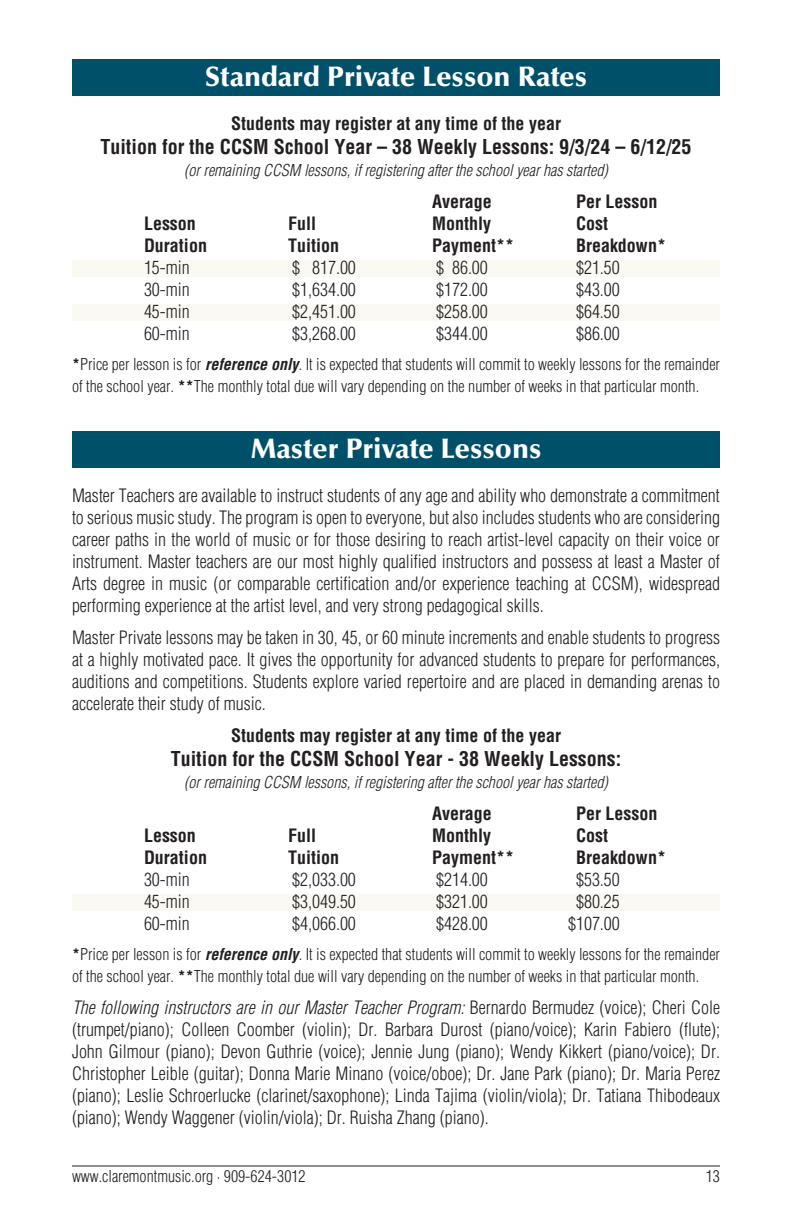
<style>
.page{position:relative;width:792px;height:1224px;background:#fff}
.page>*{position:absolute;margin:0;border:0;box-sizing:border-box;transform-origin:0 0}
.Heading_1__Optima_Black__w__14_12_shaded{font:900 28px "Optima";color:#fff}
.Body__Helv_Lt_9_11{font:700 condensed 20px "Helvetica";color:#231f20}
.Body__Helv_Lt_9_11-2{font:300 condensed 18px/22px "Helvetica";color:#231f20;text-align:justify}
.Body__Helv_Lt_9_11-3{font:300 condensed 18px/22px "Helvetica";color:#211d1e;text-align:justify}
.Body__Helv_Lt_9_11-4{font:700 condensed 18px "Helvetica";color:#231f20}
.fee_chart_2__not_shaded{font:300 condensed 18px "Helvetica";color:#231f20}
.fee_chart_2__shaded{font:300 condensed 18px "Helvetica";color:#231f20}
.Body__Helv_Lt_9_11-5{font:300 condensed 16px/22px "Helvetica";color:#231f20}
.Body__Helv_Lt_9_11-6{font:italic 300 condensed 16px "Helvetica";color:#231f20}
.s1{font-weight:700}
.s2{font-family:"Helvetica LT Pro";font-weight:700;font-style:italic}
.s3{font-style:italic}
</style>
<div class="page">
<hr style="left:72px;top:1166px;width:648px;height:1px;background:#231f20">
<div style="left:72px;top:59px;width:648px;height:36px;background:#00506a"></div>
<div style="left:72px;top:260px;width:648px;height:17px;background:#fafaf3"></div>
<div style="left:72px;top:304px;width:648px;height:17px;background:#fafaf3"></div>
<div style="left:72px;top:431px;width:648px;height:36px;background:#00506a"></div>
<div style="left:72px;top:894px;width:648px;height:17px;background:#fafaf3"></div>
<p class="Heading_1__Optima_Black__w__14_12_shaded" style="left:205px;top:60px;width:384px">Standard Private Lesson Rates</p>
<p class="Body__Helv_Lt_9_11-4" style="left:231px;top:112px;width:331px">Students may register at any time of the year</p>
<p class="Body__Helv_Lt_9_11" style="left:100px;top:134px;width:593px">Tuition for the CCSM School Year – 38 Weekly Lessons: 9/3/24 – 6/12/25</p>
<p class="Body__Helv_Lt_9_11-6" style="left:184px;top:160px;width:425px">(or remaining CCSM lessons, if registering after the school year has started)</p>
<p class="Body__Helv_Lt_9_11-4" style="left:432px;top:190px;width:61px">Average</p>
<p class="Body__Helv_Lt_9_11-4" style="left:576px;top:190px;width:83px">Per Lesson</p>
<p class="Body__Helv_Lt_9_11-4" style="left:144px;top:212px;width:53px">Lesson</p>
<p class="Body__Helv_Lt_9_11-4" style="left:288px;top:212px;width:30px">Full</p>
<p class="Body__Helv_Lt_9_11-4" style="left:432px;top:212px;width:61px">Monthly</p>
<p class="Body__Helv_Lt_9_11-4" style="left:576px;top:212px;width:34px">Cost</p>
<p class="Body__Helv_Lt_9_11-4" style="left:144px;top:234px;width:64px">Duration</p>
<p class="Body__Helv_Lt_9_11-4" style="left:288px;top:234px;width:53px">Tuition</p>
<p class="Body__Helv_Lt_9_11-4" style="left:432px;top:234px;width:84px">Payment**</p>
<p class="Body__Helv_Lt_9_11-4" style="left:576px;top:234px;width:91px">Breakdown*</p>
<p class="fee_chart_2__shaded" style="left:144px;top:257px;width:47px">15-min</p>
<p class="fee_chart_2__shaded" style="left:292px;top:257px;width:65px">$ 817.00</p>
<p class="fee_chart_2__shaded" style="left:436px;top:257px;width:53px">$ 86.00</p>
<p class="fee_chart_2__shaded" style="left:576px;top:257px;width:45px">$21.50</p>
<p class="fee_chart_2__not_shaded" style="left:144px;top:279px;width:47px">30-min</p>
<p class="fee_chart_2__not_shaded" style="left:292px;top:279px;width:65px">$1,634.00</p>
<p class="fee_chart_2__not_shaded" style="left:436px;top:279px;width:53px">$172.00</p>
<p class="fee_chart_2__not_shaded" style="left:576px;top:279px;width:45px">$43.00</p>
<p class="fee_chart_2__shaded" style="left:144px;top:301px;width:47px">45-min</p>
<p class="fee_chart_2__shaded" style="left:292px;top:301px;width:65px">$2,451.00</p>
<p class="fee_chart_2__shaded" style="left:436px;top:301px;width:53px">$258.00</p>
<p class="fee_chart_2__shaded" style="left:576px;top:301px;width:45px">$64.50</p>
<p class="fee_chart_2__not_shaded" style="left:144px;top:323px;width:47px">60-min</p>
<p class="fee_chart_2__not_shaded" style="left:292px;top:323px;width:65px">$3,268.00</p>
<p class="fee_chart_2__not_shaded" style="left:436px;top:323px;width:53px">$344.00</p>
<p class="fee_chart_2__not_shaded" style="left:576px;top:323px;width:45px">$86.00</p>
<p class="Body__Helv_Lt_9_11-5" style="left:72px;top:353px;width:650px"><span class="s1">*</span>Price per lesson is for <span class="s2">reference only</span>. It is expected that students will commit to weekly lessons for the remainder of the school year. <span class="s1">**</span>The monthly total due will vary depending on the number of weeks in that particular month.</p>
<p class="Heading_1__Optima_Black__w__14_12_shaded" style="left:250px;top:432px;width:293px">Master Private Lessons</p>
<p class="Body__Helv_Lt_9_11-2" style="left:72px;top:484px;width:650px">Master Teachers are available to instruct students of any age and ability who demonstrate a commitment to serious music study. The program is open to everyone, but also includes students who are considering career paths in the world of music or for those desiring to reach artist-level capacity on their voice or instrument. Master teachers are our most highly qualified instructors and possess at least a Master of Arts degree in music (or comparable certification and/or experience teaching at CCSM), widespread performing experience at the artist level, and very strong pedagogical skills.</p>
<p class="Body__Helv_Lt_9_11-2" style="left:72px;top:626px;width:650px">Master Private lessons may be taken in 30, 45, or 60 minute increments and enable students to progress at a highly motivated pace. It gives the opportunity for advanced students to prepare for performances, auditions and competitions. Students explore varied repertoire and are placed in demanding arenas to accelerate their study of music.</p>
<p class="Body__Helv_Lt_9_11-4" style="left:231px;top:724px;width:331px">Students may register at any time of the year</p>
<p class="Body__Helv_Lt_9_11" style="left:171px;top:746px;width:452px">Tuition for the CCSM School Year - 38 Weekly Lessons:</p>
<p class="Body__Helv_Lt_9_11-6" style="left:184px;top:772px;width:425px">(or remaining CCSM lessons, if registering after the school year has started)</p>
<p class="Body__Helv_Lt_9_11-4" style="left:432px;top:802px;width:61px">Average</p>
<p class="Body__Helv_Lt_9_11-4" style="left:576px;top:802px;width:83px">Per Lesson</p>
<p class="Body__Helv_Lt_9_11-4" style="left:144px;top:824px;width:53px">Lesson</p>
<p class="Body__Helv_Lt_9_11-4" style="left:288px;top:824px;width:30px">Full</p>
<p class="Body__Helv_Lt_9_11-4" style="left:432px;top:824px;width:61px">Monthly</p>
<p class="Body__Helv_Lt_9_11-4" style="left:576px;top:824px;width:34px">Cost</p>
<p class="Body__Helv_Lt_9_11-4" style="left:144px;top:846px;width:64px">Duration</p>
<p class="Body__Helv_Lt_9_11-4" style="left:288px;top:846px;width:53px">Tuition</p>
<p class="Body__Helv_Lt_9_11-4" style="left:432px;top:846px;width:84px">Payment**</p>
<p class="Body__Helv_Lt_9_11-4" style="left:576px;top:846px;width:91px">Breakdown*</p>
<p class="fee_chart_2__not_shaded" style="left:144px;top:869px;width:47px">30-min</p>
<p class="fee_chart_2__not_shaded" style="left:292px;top:869px;width:65px">$2,033.00</p>
<p class="fee_chart_2__not_shaded" style="left:436px;top:869px;width:53px">$214.00</p>
<p class="fee_chart_2__not_shaded" style="left:576px;top:869px;width:45px">$53.50</p>
<p class="fee_chart_2__shaded" style="left:144px;top:891px;width:47px">45-min</p>
<p class="fee_chart_2__shaded" style="left:292px;top:891px;width:65px">$3,049.50</p>
<p class="fee_chart_2__shaded" style="left:436px;top:891px;width:53px">$321.00</p>
<p class="fee_chart_2__shaded" style="left:576px;top:891px;width:45px">$80.25</p>
<p class="fee_chart_2__not_shaded" style="left:144px;top:913px;width:47px">60-min</p>
<p class="fee_chart_2__not_shaded" style="left:292px;top:913px;width:65px">$4,066.00</p>
<p class="fee_chart_2__not_shaded" style="left:436px;top:913px;width:53px">$428.00</p>
<p class="fee_chart_2__not_shaded" style="left:568px;top:913px;width:53px">$107.00</p>
<p class="Body__Helv_Lt_9_11-5" style="left:72px;top:943px;width:650px"><span class="s1">*</span>Price per lesson is for <span class="s2">reference only</span>. It is expected that students will commit to weekly lessons for the remainder of the school year. <span class="s1">**</span>The monthly total due will vary depending on the number of weeks in that particular month.</p>
<p class="Body__Helv_Lt_9_11-3" style="left:72px;top:996px;width:650px"><span class="s3">The following instructors are in our Master Teacher Program:</span> Bernardo Bermudez (voice); Cheri Cole (trumpet/piano); Colleen Coomber (violin); Dr. Barbara Durost (piano/voice); Karin Fabiero (flute); John Gilmour (piano); Devon Guthrie (voice); Jennie Jung (piano); Wendy Kikkert (piano/voice); Dr.<br>Christopher Leible (guitar); Donna Marie Minano (voice/oboe); Dr. Jane Park (piano); Dr. Maria Perez (piano); Leslie Schroerlucke (clarinet/saxophone); Linda Tajima (violin/viola); Dr. Tatiana Thibodeaux (piano); Wendy Waggener (violin/viola); Dr. Ruisha Zhang (piano).</p>
<p class="Body__Helv_Lt_9_11-5" style="left:72px;top:1165px;width:235px">www.claremontmusic.org · 909-624-3012</p>
<p class="Body__Helv_Lt_9_11-5" style="left:706px;top:1165px;width:16px">13</p>
</div>
